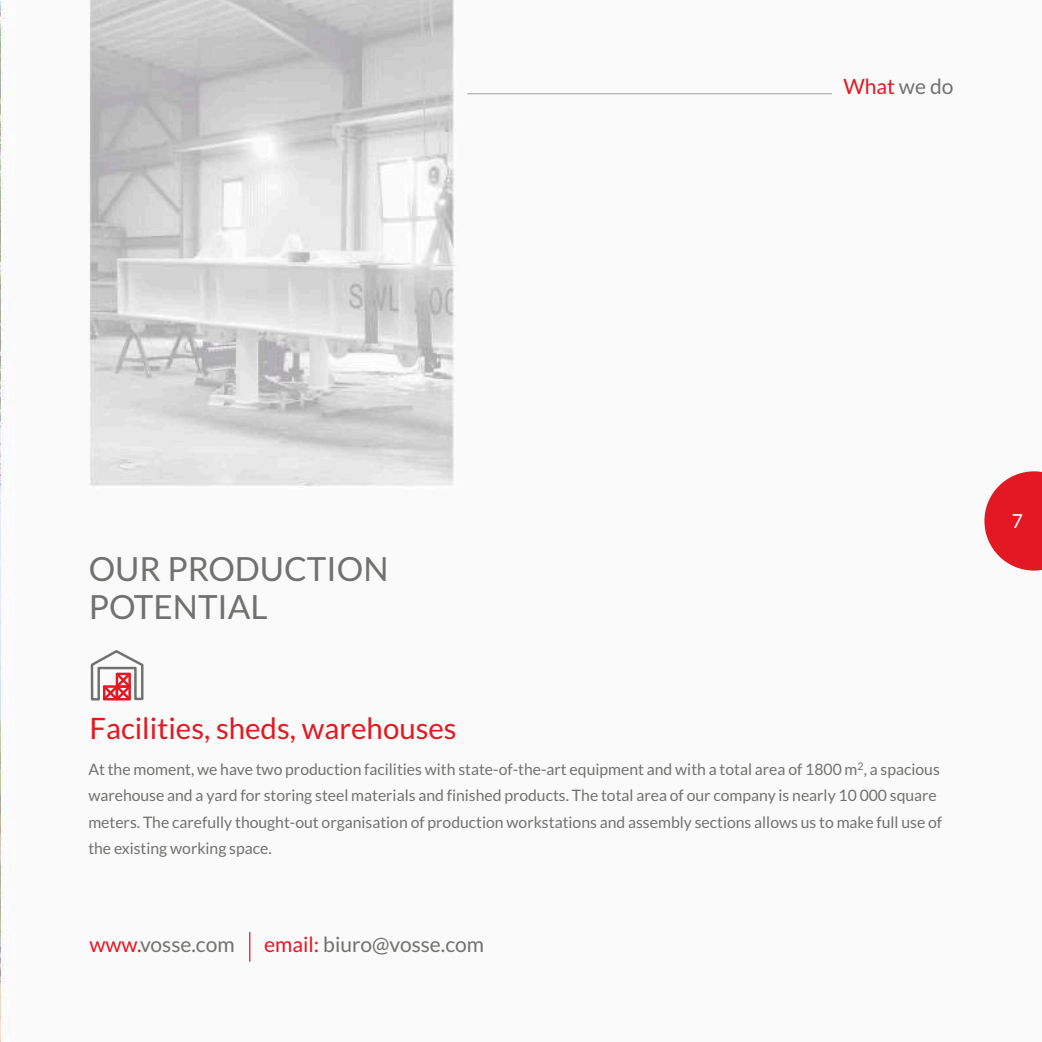
<style>
.page{position:relative;width:1042px;height:1042px;background:#fff}
.page>*{position:absolute;margin:0;border:0;box-sizing:border-box;transform-origin:0 0}
.t1{font:33.25px/38.5px "Lato";color:#71716f}
.t2{font:29.4px "Lato";color:#e31822}
.t3{font:21px "Lato";color:#71716f}
.t4{font:21px "Lato";color:#e31822}
.t5{font:19.25px "Lato";color:#fefefe}
.t6{font:15.75px/26.2px "Lato";color:#71716f}
.t7{font:10.5px "Lato";color:#71716f}
.s1{color:#71716f}
.s2{color:#e31822}
</style>
<div class="page">
<img style="left:0;top:0;width:1041px;height:1042px">
<hr style="left:467px;top:93px;width:365px;height:1px;background:#9d9d9d">
<svg style="left:984px;top:471px;width:58px;height:99px"></svg>
<svg style="left:89px;top:648px;width:56px;height:54px"></svg>
<hr style="left:249px;top:932px;width:1px;height:30px;background:#e31822">
<h3 class="t4" style="left:843px;top:77px;width:112px">What <span class="s1">we do</span></h3>
<h1 class="t1" style="left:89px;top:551px;width:301px">OUR PRODUCTION<br>POTENTIAL</h1>
<h2 class="t2" style="left:89px;top:715px;width:369px">Facilities, sheds, warehouses</h2>
<p class="t7" style="left:857px;top:761px;width:8px">2</p>
<p class="t6" style="left:88px;top:783px;width:855px">warehouse and a yard for storing steel materials and finished products. The total area of our company is nearly 10 000 square meters. The carefully thought-out organisation of production workstations and assembly sections allows us to make full use of the existing working space.</p>
<p class="t6" style="left:88px;top:757px;width:853px">At the moment, we have two production facilities with state-of-the-art equipment and with a total area of 1800 m , a spacious</p>
<h3 class="t3" style="left:89px;top:935px;width:147px"><span class="s2">www.</span>vosse.com</h3>
<h3 class="t3" style="left:264px;top:935px;width:221px"><span class="s2">email:</span> biuro@vosse.com</h3>
<p class="t5" style="left:1012px;top:512px;width:13px">7</p>
</div>
